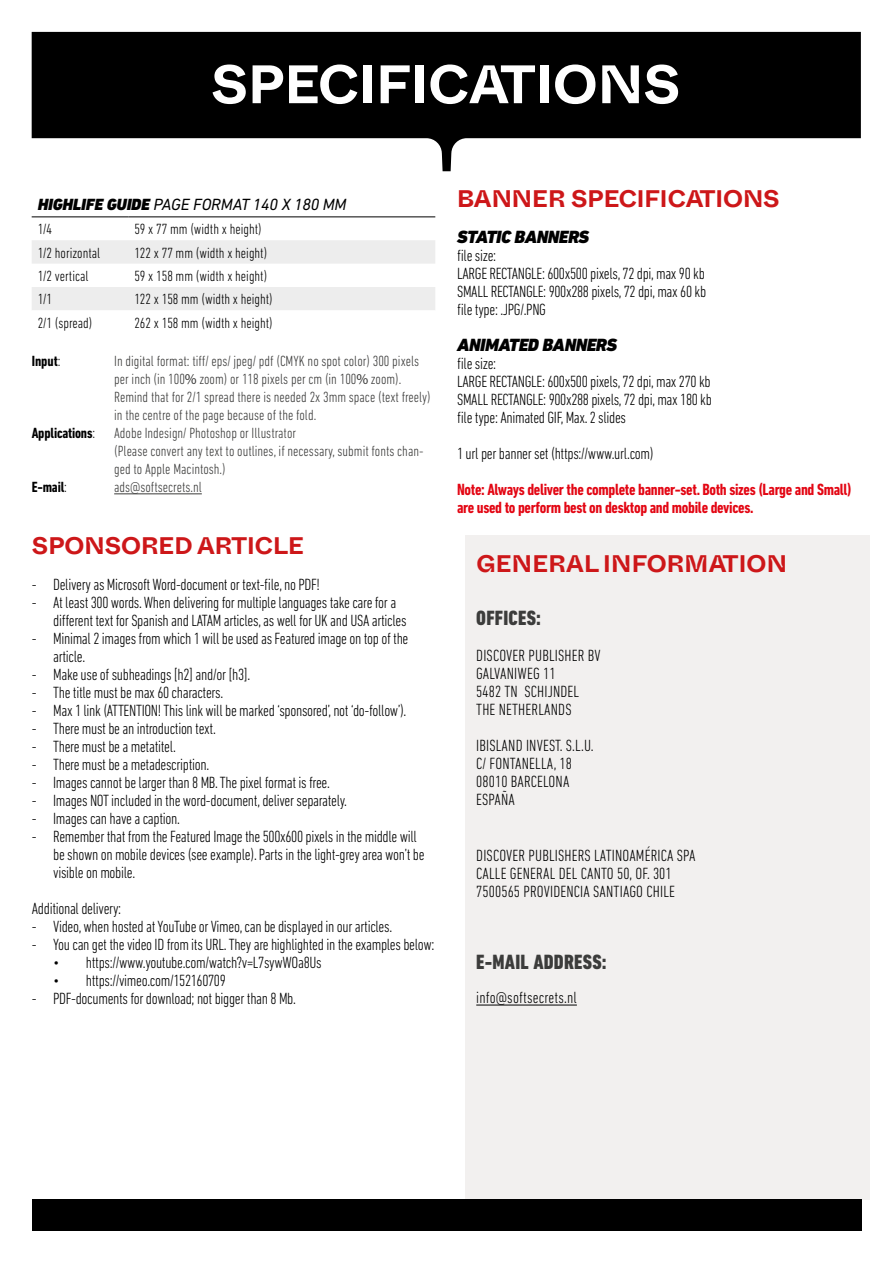
<style>
.page{position:relative;width:893px;height:1263px;background:#fff}
.page>*{position:absolute;margin:0;border:0;box-sizing:border-box;transform-origin:0 0}
.t1{font:700 54px "Whyte Inktrap";color:#fff}
.t2{font:700 24px "Whyte Inktrap";color:#cd1719}
.t3{font:800 condensed 21px "DIN Next LT Pro";letter-spacing:.01em;color:#3c3c3b}
.t4{font:italic 900 18px "DIN Next LT Pro";letter-spacing:-.02em;color:#000}
.t5{font:300 condensed 16.5px/18px "DIN Next LT Pro";letter-spacing:-.02em;color:#000}
.t6{font:300 condensed 16.5px/18px "DIN Next LT Pro";letter-spacing:.01em;color:#000}
.t7{font:700 condensed 16.5px/18px "DIN Next LT Pro";letter-spacing:-.02em;color:#e30613}
.t8{font:italic 16.5px "DIN Next LT Pro";letter-spacing:-.01em;color:#000}
.t9{font:300 condensed 15px/18px "DIN Next LT Pro";color:#3c3c3b}
.t10{font:300 condensed 15px "DIN Next LT Pro";color:#000}
.t11{font:700 condensed 15px "DIN Next LT Pro";letter-spacing:-.01em;color:#000}
.s1{font-weight:900}
.s2{font-weight:300}
.s3{font-family:"Myriad Pro";font-weight:400;font-stretch:normal}
</style>
<div class="page">
<div style="left:466px;top:535px;width:404px;height:664px;background:#f2f0ef"></div>
<hr style="left:476px;top:1005px;width:101px;height:1px;background:#000">
<svg style="left:32px;top:32px;width:829px;height:139px;fill:#000"></svg>
<div style="left:32px;top:1199px;width:829px;height:32px;background:#000"></div>
<hr style="left:114px;top:493px;width:88px;height:1px;background:#3c3c3b">
<svg style="left:32px;top:240px;width:403px;height:70px"></svg>
<hr style="left:32px;top:217px;width:96px;height:1px;background:#000">
<hr style="left:128px;top:217px;width:307px;height:1px;background:#000">
<h1 class="t1" style="left:211px;top:42px;width:471px">SPECIFICATIONS</h1>
<p class="t8" style="left:38px;top:195px;width:310px"><span class="s1">HIGHLIFE GUIDE</span> PAGE FORMAT 140 X 180 MM</p>
<p class="t10" style="left:38px;top:221px;width:16px">1/4</p>
<p class="t10" style="left:134px;top:221px;width:129px">59 x 77 mm (width x height)</p>
<p class="t10" style="left:38px;top:244px;width:64px">1/2 horizontal</p>
<p class="t10" style="left:134px;top:244px;width:134px">122 x 77 mm (width x height)</p>
<p class="t10" style="left:38px;top:267px;width:52px">1/2 vertical</p>
<p class="t10" style="left:134px;top:267px;width:134px">59 x 158 mm (width x height)</p>
<p class="t10" style="left:38px;top:291px;width:16px">1/1</p>
<p class="t10" style="left:134px;top:291px;width:140px">122 x 158 mm (width x height)</p>
<p class="t10" style="left:38px;top:314px;width:56px">2/1 (spread)</p>
<p class="t10" style="left:134px;top:314px;width:140px">262 x 158 mm (width x height)</p>
<p class="t11" style="left:32px;top:353px;width:30px">Input<span class="s2">:</span></p>
<p class="t9" style="left:114px;top:352px;width:318px">In digital format: tiff/ eps/ jpeg/ pdf (CMYK no spot color) 300 pixels per inch (in 100<span class="s3">%</span> zoom) or 118 pixels per cm (in 100<span class="s3">%</span> zoom).<br>Remind that for 2/1 spread there is needed 2x 3mm space (text freely) in the centre of the page because of the fold.</p>
<p class="t11" style="left:32px;top:425px;width:65px">Applications<span class="s2">:</span></p>
<p class="t9" style="left:114px;top:424px;width:311px">Adobe Indesign/ Photoshop or Illustrator<br>(Please convert any text to outlines, if necessary, submit fonts chan&shy;ged to Apple Macintosh.)</p>
<p class="t11" style="left:32px;top:479px;width:37px">E-mail<span class="s2">:</span></p>
<p class="t9" style="left:114px;top:478px;width:89px">ads@softsecrets.nl</p>
<h2 class="t2" style="left:32px;top:527px;width:273px">SPONSORED ARTICLE</h2>
<p class="t5" style="left:32px;top:575px;width:290px">- Delivery as Microsoft Word-document or text-file, no PDF!</p>
<p class="t5" style="left:53px;top:593px;width:355px;text-indent:-21px">- At least 300 words. When delivering for multiple languages take care for a different text for Spanish and LATAM articles, as well for UK and USA articles</p>
<p class="t5" style="left:53px;top:629px;width:357px;text-indent:-21px">- Minimal 2 images from which 1 will be used as Featured image on top of the article.</p>
<p class="t5" style="left:32px;top:665px;width:220px">- Make use of subheadings [h2] and/or [h3].</p>
<p class="t5" style="left:32px;top:683px;width:193px">- The title must be max 60 characters.</p>
<p class="t5" style="left:32px;top:701px;width:376px">- Max 1 link (ATTENTION! This link will be marked ‘sponsored’, not ‘do-follow’).</p>
<p class="t5" style="left:32px;top:719px;width:186px">- There must be an introduction text.</p>
<p class="t5" style="left:32px;top:737px;width:146px">- There must be a metatitel.</p>
<p class="t5" style="left:32px;top:755px;width:179px">- There must be a metadescription.</p>
<p class="t5" style="left:32px;top:773px;width:299px">- Images cannot be larger than 8 MB. The pixel format is free.</p>
<p class="t5" style="left:32px;top:791px;width:317px">- Images NOT included in the word-document, deliver separately.</p>
<p class="t5" style="left:32px;top:809px;width:149px">- Images can have a caption.</p>
<p class="t5" style="left:53px;top:827px;width:373px;text-indent:-21px">- Remember that from the Featured Image the 500x600 pixels in the middle will be shown on mobile devices (see example). Parts in the light-grey area won’t be visible on mobile.</p>
<p class="t5" style="left:32px;top:899px;width:91px">Additional delivery:</p>
<p class="t5" style="left:32px;top:917px;width:362px">- Video, when hosted at YouTube or Vimeo, can be displayed in our articles.</p>
<p class="t5" style="left:32px;top:935px;width:404px">- You can get the video ID from its URL. They are highlighted in the examples below:</p>
<p class="t5" style="left:53px;top:953px;width:270px">• https://www.youtube.com/watch?v=L7sywWOa8Us</p>
<p class="t5" style="left:53px;top:971px;width:174px">• https://vimeo.com/152160709</p>
<p class="t5" style="left:32px;top:989px;width:266px">- PDF-documents for download; not bigger than 8 Mb.</p>
<h2 class="t2" style="left:457px;top:180px;width:324px">BANNER SPECIFICATIONS</h2>
<p class="t4" style="left:457px;top:226px;width:134px">STATIC BANNERS</p>
<p class="t5" style="left:457px;top:246px;width:251px">file size:<br>LARGE RECTANGLE: 600x500 pixels, 72 dpi, max 90 kb<br>SMALL RECTANGLE: 900x288 pixels, 72 dpi, max 60 kb file type: .JPG/.PNG</p>
<p class="t4" style="left:457px;top:334px;width:162px">ANIMATED BANNERS</p>
<p class="t5" style="left:457px;top:354px;width:256px">file size:<br>LARGE RECTANGLE: 600x500 pixels, 72 dpi, max 270 kb SMALL RECTANGLE: 900x288 pixels, 72 dpi, max 180 kb file type: Animated GIF, Max. 2 slides</p>
<p class="t5" style="left:457px;top:444px;width:198px">1 url per banner set (https://www.url.com)</p>
<p class="t7" style="left:457px;top:480px;width:396px">Note: Always deliver the complete banner-set. Both sizes (Large and Small) are used to perform best on desktop and mobile devices.</p>
<h2 class="t2" style="left:476px;top:544px;width:312px">GENERAL INFORMATION</h2>
<p class="t3" style="left:476px;top:606px;width:66px">OFFICES:</p>
<p class="t6" style="left:476px;top:646px;width:126px">DISCOVER PUBLISHER BV<br>GALVANIWEG 11<br>5482 TN SCHIJNDEL<br>THE NETHERLANDS</p>
<p class="t6" style="left:476px;top:736px;width:119px">IBISLAND INVEST. S.L.U.<br>C/ FONTANELLA, 18<br>08010 BARCELONA<br>ESPAÑA</p>
<p class="t6" style="left:476px;top:846px;width:221px">DISCOVER PUBLISHERS LATINOAMÉRICA SPA<br>CALLE GENERAL DEL CANTO 50, OF. 301<br>7500565 PROVIDENCIA SANTIAGO CHILE</p>
<p class="t3" style="left:476px;top:949px;width:132px">E-MAIL ADDRESS:</p>
<p class="t6" style="left:476px;top:989px;width:102px">info@softsecrets.nl</p>
</div>
